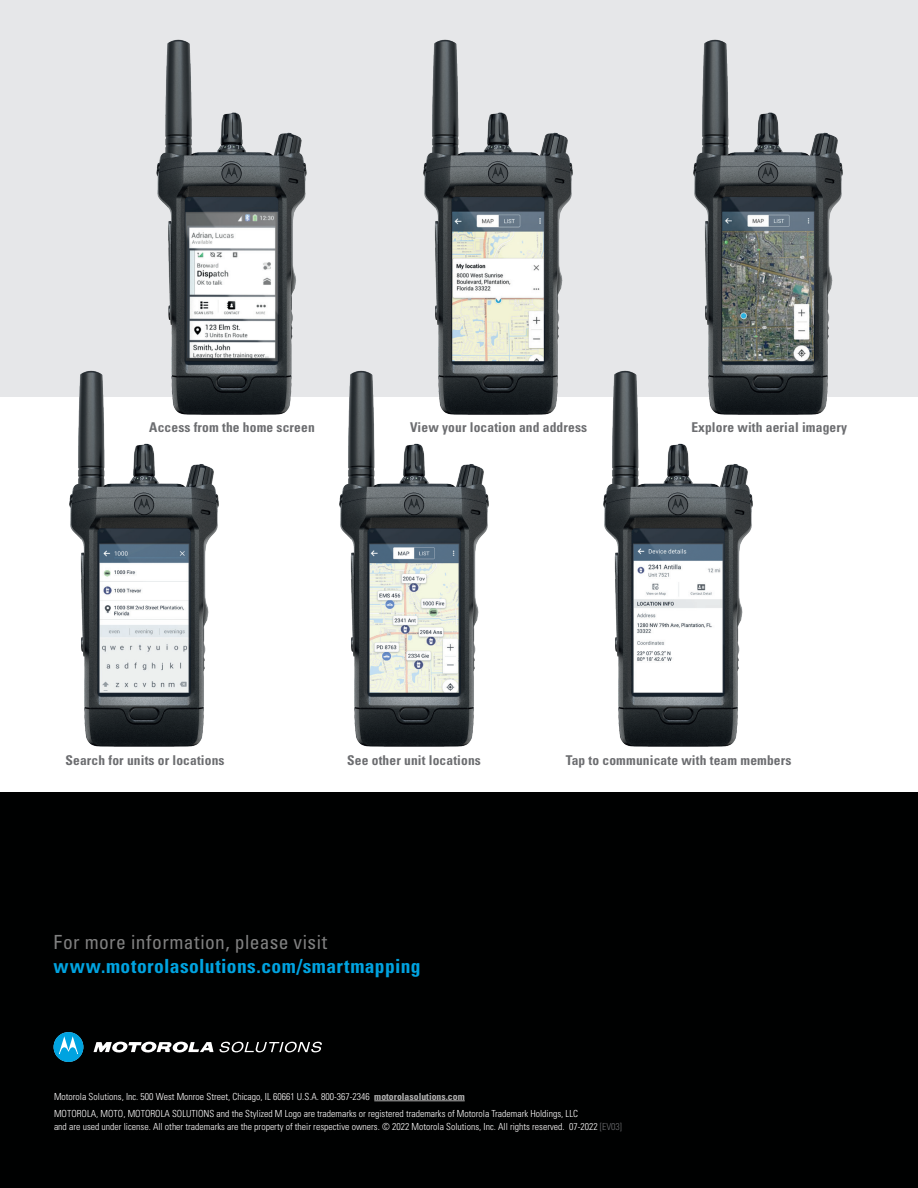
<style>
.page{position:relative;width:918px;height:1188px;background:#fff}
.page>*{position:absolute;margin:0;border:0;box-sizing:border-box;transform-origin:0 0}
.t1{font:700 condensed 19.5px/24px "Univers LT Std";letter-spacing:.025em;color:#00a3e0}
.t2{font:700 condensed 13.5px "Univers LT Pro";letter-spacing:.01em;color:#6c6d70}
.t3{font:300 condensed 9.75px/13.5px "Univers LT Std";color:#fff}
.s1{font-weight:400;color:#808080}
.s2{font-weight:700;color:#b3b3b3}
.s3{color:#6c6d70}
</style>
<div class="page">
<div style="left:0;top:792px;width:918px;height:396px;background:#000101"></div>
<div style="left:0;top:0;width:918px;height:396px;background:#e6e7e9"></div>
<img style="left:156px;top:39px;width:151px;height:376px">
<img style="left:423px;top:39px;width:150px;height:376px">
<img style="left:31px;top:346px;width:236px;height:401px">
<img style="left:300px;top:346px;width:236px;height:401px">
<img style="left:565px;top:346px;width:188px;height:401px">
<img style="left:654px;top:39px;width:236px;height:410px">
<svg style="left:94px;top:1042px;width:120px;height:11px"></svg>
<svg style="left:54px;top:1032px;width:29px;height:30px"></svg>
<svg style="left:220px;top:1042px;width:102px;height:10px"></svg>
<hr style="left:374px;top:1101px;width:91px;height:1px;background:#b3b3b3">
<p class="t2" style="left:149px;top:419px;width:167px">Access from the home screen</p>
<p class="t2" style="left:410px;top:419px;width:178px">View your location and address</p>
<p class="t2" style="left:691px;top:419px;width:157px">Explore with aerial imagery</p>
<p class="t2" style="left:66px;top:752px;width:161px">Search for units or locations</p>
<p class="t2" style="left:347px;top:752px;width:135px">See other unit locations</p>
<p class="t2" style="left:566px;top:752px;width:227px">Tap to communicate with team members</p>
<p class="t1" style="left:54px;top:930px;width:369px"><span class="s1">For more information, please visit </span>www.motorolasolutions.com/smartmapping</p>
<p class="t3" style="left:54px;top:1090px;width:412px">Motorola Solutions, Inc. 500 West Monroe Street, Chicago, IL 60661 U.S.A. 800-367-2346 <span class="s2">motorolasolutions.com</span></p>
<p class="t3" style="left:54px;top:1106px;width:570px">MOTOROLA, MOTO, MOTOROLA SOLUTIONS and the Stylized M Logo are trademarks or registered trademarks of Motorola Trademark Holdings, LLC<br>and are used under license. All other trademarks are the property of their respective owners. © 2022 Motorola Solutions, Inc. All rights reserved. 07-2022 <span class="s3">[EV03]</span></p>
</div>
